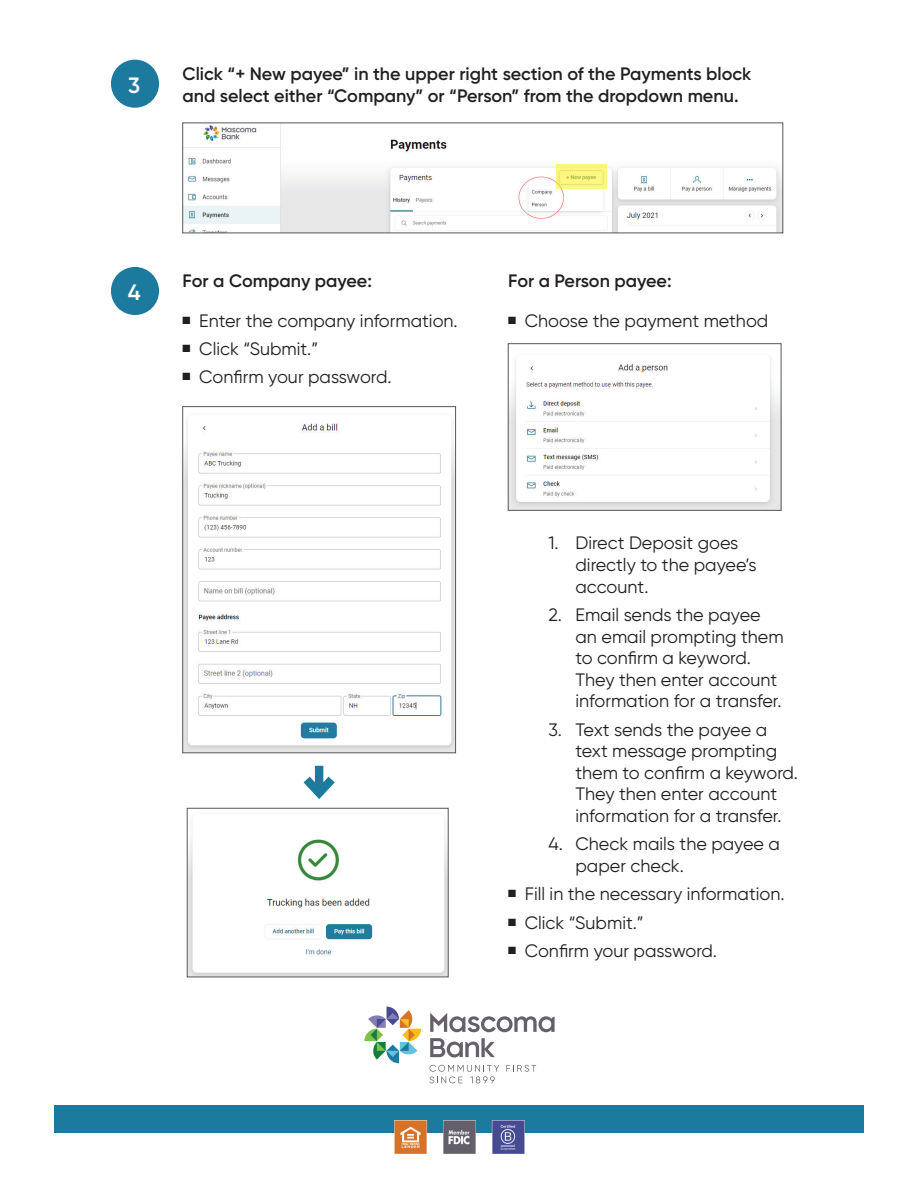
<style>
.page{position:relative;width:918px;height:1188px;background:#fff}
.page>*{position:absolute;margin:0;border:0;box-sizing:border-box;transform-origin:0 0}
.t1{font:600 22.2px "Gilroy";color:#fff}
.t2{font:18px/21.6px "Gilroy";color:#231f20}
.t3{font:600 18px/21.6px "Gilroy";color:#231f20}
</style>
<div class="page">
<div style="left:54px;top:1105px;width:810px;height:28px;background:#1d7a9f"></div>
<svg style="left:430px;top:1038px;width:65px;height:19px"></svg>
<svg style="left:430px;top:1013px;width:125px;height:19px"></svg>
<svg style="left:364px;top:1007px;width:57px;height:56px"></svg>
<svg style="left:506px;top:1065px;width:30px;height:7px"></svg>
<svg style="left:430px;top:1065px;width:69px;height:18px"></svg>
<img style="left:394px;top:1121px;width:131px;height:33px">
<div style="left:111px;top:60px;width:48px;height:48px;background:#1d7a9f;border-radius:50%"></div>
<div style="left:111px;top:267px;width:48px;height:48px;background:#1d7a9f;border-radius:50%"></div>
<img style="left:185px;top:125px;width:596px;height:106px">
<img style="left:185px;top:418px;width:269px;height:333px">
<div style="left:183px;top:406px;width:273px;height:347px;border:1px solid #57585a"></div>
<img style="left:510px;top:359px;width:269px;height:150px">
<div style="left:508px;top:344px;width:273px;height:167px;border:1px solid #57585a"></div>
<img style="left:189px;top:819px;width:257px;height:156px">
<div style="left:187px;top:808px;width:261px;height:169px;border:1px solid #57585a"></div>
<svg style="left:557px;top:164px;width:50px;height:25px"></svg>
<div style="left:315px;top:766px;width:8px;height:27px;background:#1d7a9f"></div>
<svg style="left:303px;top:768px;width:32px;height:31px"></svg>
<p class="t1" style="left:128px;top:71px;width:13px">3</p>
<p class="t3" style="left:183px;top:63px;width:570px">Click “+ New payee” in the upper right section of the Payments block and select either “Company” or “Person” from the dropdown menu.</p>
<p class="t1" style="left:128px;top:278px;width:14px">4</p>
<p class="t3" style="left:183px;top:270px;width:191px">For a Company payee:</p>
<p class="t2" style="left:183px;top:309px;width:277px">■ Enter the company information.</p>
<p class="t2" style="left:183px;top:338px;width:137px">■ Click “Submit.”</p>
<p class="t2" style="left:183px;top:366px;width:211px">■ Confirm your password.</p>
<p class="t3" style="left:508px;top:270px;width:165px">For a Person payee:</p>
<p class="t2" style="left:508px;top:309px;width:262px">■ Choose the payment method</p>
<p class="t2" style="left:576px;top:532px;width:182px;text-indent:-27px">1. Direct Deposit goes directly to the payee’s account.</p>
<p class="t2" style="left:576px;top:604px;width:210px;text-indent:-27px">2. Email sends the payee an email prompting them to confirm a keyword.<br>They then enter account information for a transfer.</p>
<p class="t2" style="left:576px;top:718px;width:224px;text-indent:-27px">3. Text sends the payee a text message prompting them to confirm a keyword.<br>They then enter account information for a transfer.</p>
<p class="t2" style="left:576px;top:833px;width:206px;text-indent:-27px">4. Check mails the payee a paper check.</p>
<p class="t2" style="left:508px;top:883px;width:278px">■ Fill in the necessary information.</p>
<p class="t2" style="left:508px;top:911px;width:137px">■ Click “Submit.”</p>
<p class="t2" style="left:508px;top:940px;width:211px">■ Confirm your password.</p>
</div>
